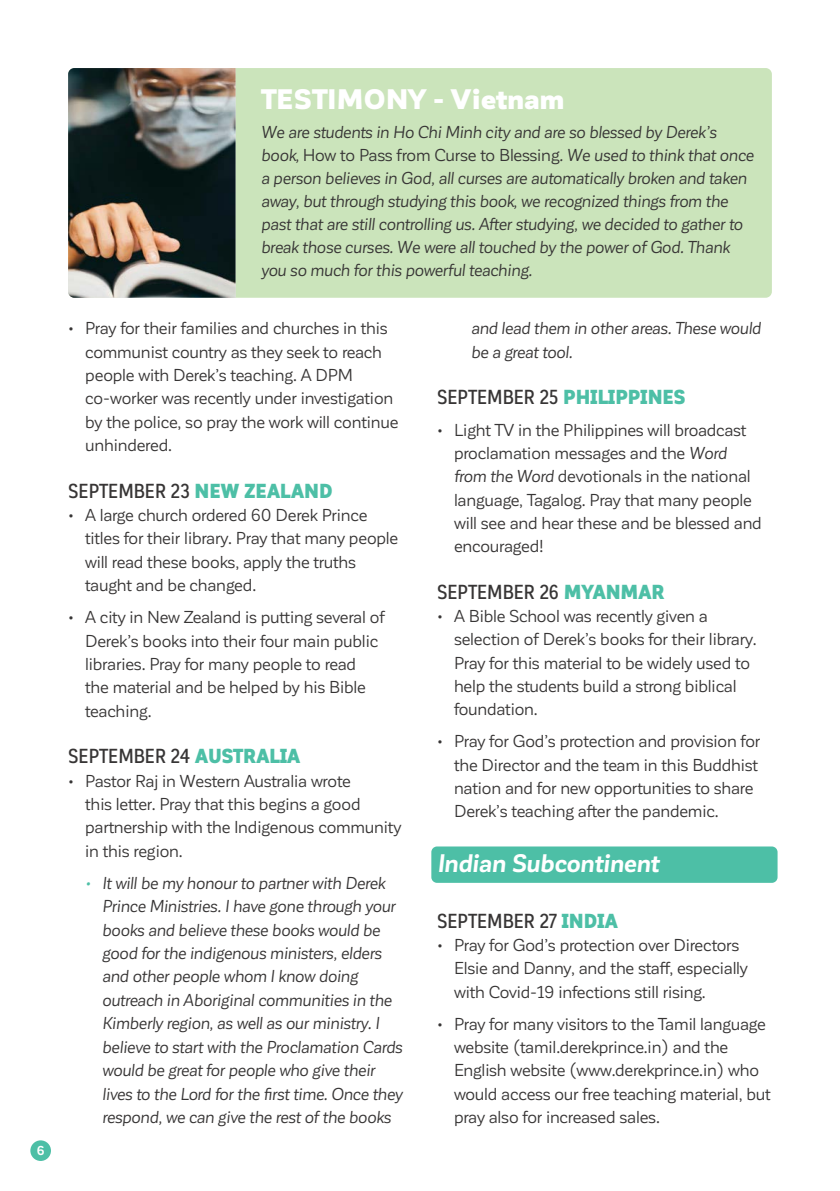
<style>
.page{position:relative;width:840px;height:1191px;background:#fff}
.page>*{position:absolute;margin:0;border:0;box-sizing:border-box;transform-origin:0 0}
.t1{font:900 27.8px "Corporative Sans";letter-spacing:-.01em;color:#fff}
.t2{font:italic 700 25px "Corporative Sans";letter-spacing:-.01em;color:#fff}
.t3{font:500 20px "Corporative Sans Alt Cnd";letter-spacing:.005em;color:#373535}
.t4{font:17px/23.4px "Corporative Sans";letter-spacing:-.01em;color:#373535}
.t5{font:italic 17px/23.4px "Corporative Sans";letter-spacing:-.01em;color:#373535}
.t6{font:700 12.8px "Corporative Sans";color:#fff}
.s1{font-style:normal}
.s2{font-weight:900;color:#4dbfa6}
.s3{color:#4dbfa6}
.s4{font-style:italic}
</style>
<div class="page">
<div style="left:30px;top:1140px;width:21px;height:21px;background:#4dbfa6;border-radius:50%"></div>
<div style="left:431px;top:846px;width:346px;height:37px;background:#4dbfa6;border-radius:6px"></div>
<div style="left:68px;top:68px;width:703px;height:230px;background:#cbe4bb;border-radius:6px"></div>
<img style="left:68px;top:68px;width:167px;height:230px">
<p class="t6" style="left:37px;top:1143px;width:9px">6</p>
<h1 class="t1" style="left:261px;top:84px;width:305px">TESTIMONY - Vietnam</h1>
<p class="t5" style="left:261px;top:120px;width:494px">We are students in Ho Chi Minh city and are so blessed by Derek’s book, <span class="s1">How to Pass from Curse to Blessing</span>. We used to think that once a person believes in God, all curses are automatically broken and taken away, but through studying this book, we recognized things from the past that are still controlling us. After studying, we decided to gather to break those curses. We were all touched by the power of God. Thank you so much for this powerful teaching.</p>
<p class="t4" style="left:85px;top:317px;width:314px;text-indent:-17px">• Pray for their families and churches in this communist country as they seek to reach people with Derek’s teaching. A DPM co-worker was recently under investigation by the police, so pray the work will continue unhindered.</p>
<p class="t3" style="left:68px;top:480px;width:266px">SEPTEMBER 23 <span class="s2">NEW ZEALAND</span></p>
<p class="t4" style="left:85px;top:503px;width:314px;text-indent:-17px">• A large church ordered 60 Derek Prince titles for their library. Pray that many people will read these books, apply the truths taught and be changed.</p>
<p class="t4" style="left:85px;top:605px;width:301px;text-indent:-17px">• A city in New Zealand is putting several of Derek’s books into their four main public libraries. Pray for many people to read<br>the material and be helped by his Bible teaching.</p>
<p class="t3" style="left:68px;top:745px;width:234px">SEPTEMBER 24 <span class="s2">AUSTRALIA</span></p>
<p class="t4" style="left:85px;top:769px;width:317px;text-indent:-17px">• Pastor Raj in Western Australia wrote<br>this letter. Pray that this begins a good partnership with the Indigenous community in this region.</p>
<p class="t5" style="left:102px;top:871px;width:301px;text-indent:-17px"><span class="s3">•</span> It will be my honour to partner with Derek Prince Ministries. I have gone through your books and believe these books would be good for the indigenous ministers, elders and other people whom I know doing outreach in Aboriginal communities in the Kimberly region, as well as our ministry. I believe to start with the Proclamation Cards would be great for people who give their lives to the Lord for the first time. Once they respond, we can give the rest of the books</p>
<p class="t5" style="left:471px;top:317px;width:291px">and lead them in other areas. These would be a great tool.</p>
<p class="t3" style="left:437px;top:386px;width:250px">SEPTEMBER 25 <span class="s2">PHILIPPINES</span></p>
<p class="t4" style="left:454px;top:418px;width:309px;text-indent:-17px">• Light TV in the Philippines will broadcast proclamation messages and the <span class="s4">Word from the Word</span> devotionals in the national language, Tagalog. Pray that many people will see and hear these and be blessed and encouraged!</p>
<p class="t3" style="left:437px;top:581px;width:229px">SEPTEMBER 26 <span class="s2">MYANMAR</span></p>
<p class="t4" style="left:454px;top:604px;width:304px;text-indent:-17px">• A Bible School was recently given a selection of Derek’s books for their library.<br>Pray for this material to be widely used to help the students build a strong biblical foundation.</p>
<p class="t4" style="left:454px;top:729px;width:307px;text-indent:-17px">• Pray for God’s protection and provision for the Director and the team in this Buddhist nation and for new opportunities to share Derek’s teaching after the pandemic.</p>
<h2 class="t2" style="left:437px;top:850px;width:223px">Indian Subcontinent</h2>
<p class="t3" style="left:437px;top:910px;width:182px">SEPTEMBER 27 <span class="s2">INDIA</span></p>
<p class="t4" style="left:454px;top:933px;width:295px;text-indent:-17px">• Pray for God’s protection over Directors<br>Elsie and Danny, and the staff, especially with Covid-19 infections still rising.</p>
<p class="t4" style="left:454px;top:1012px;width:318px;text-indent:-17px">• Pray for many visitors to the Tamil language website (tamil.derekprince.in) and the English website (www.derekprince.in) who would access our free teaching material, but pray also for increased sales.</p>
</div>
